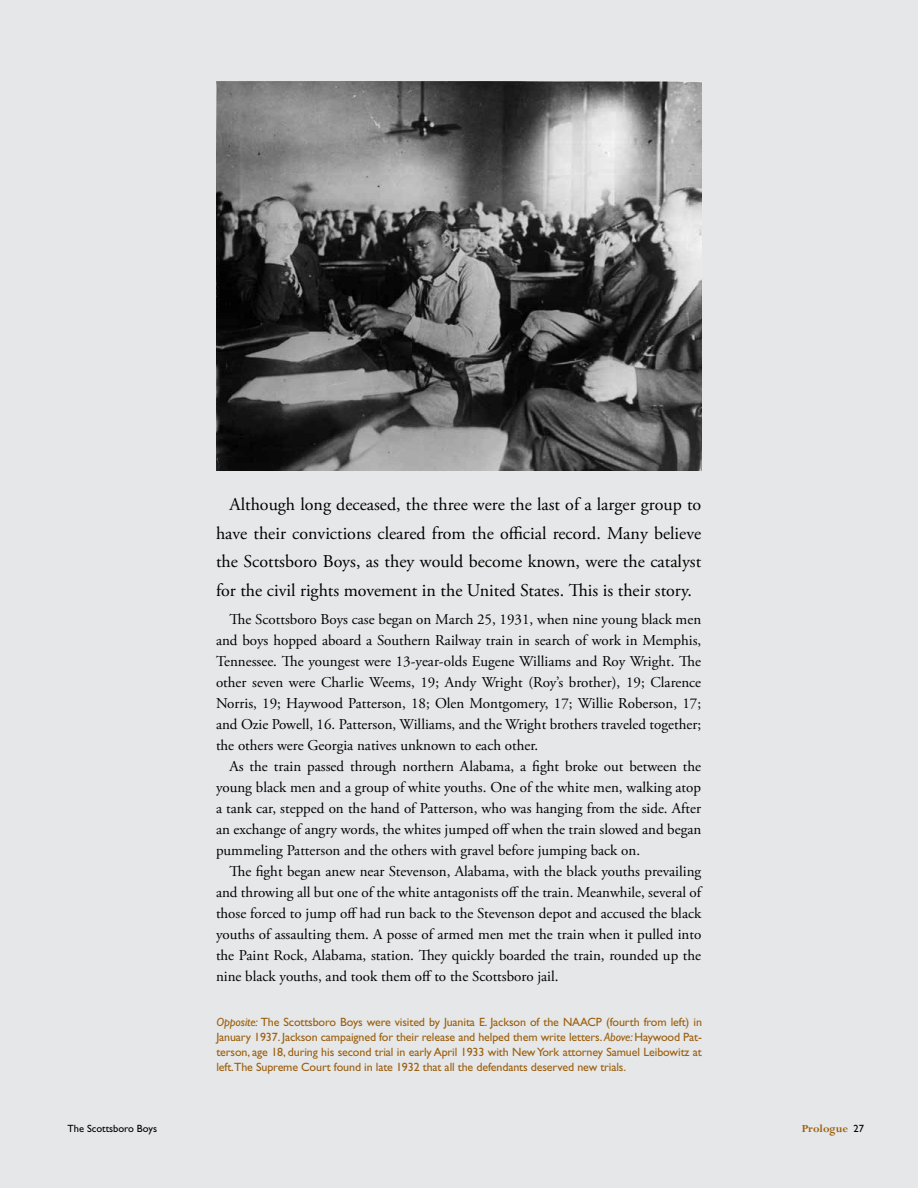
<style>
.page{position:relative;width:918px;height:1188px;background:#e6e7e8}
.page>*{position:absolute;margin:0;border:0;box-sizing:border-box;transform-origin:0 0}
.t1{font:18px/28.5px "Adobe Garamond Pro";color:#000;text-align:justify}
.t2{font:15px/21px "Adobe Garamond Pro";color:#000;text-align:justify}
.t3{font:12px/15px "Gill Sans Std";letter-spacing:-.01em;color:#9b5f0e;text-align:justify}
.t4{font:700 12px "Perpetua Std";color:#9b5f0e}
.t5{font:10.5px "Gill Sans Std";color:#000}
.s1{font-style:italic}
.s2{font-family:"Gill Sans Std";font-weight:400;font-size:10.5px;color:#000}
</style>
<div class="page">
<img style="left:216px;top:81px;width:486px;height:389px">
<p class="t1" style="left:216px;top:491px;width:487px;text-indent:14px">Although long deceased, the three were the last of a larger group to have their convictions cleared from the official record. Many believe the Scottsboro Boys, as they would become known, were the catalyst for the civil rights movement in the United States. This is their story.</p>
<p class="t2" style="left:216px;top:609px;width:487px;text-indent:14px">The Scottsboro Boys case began on March 25, 1931, when nine young black men and boys hopped aboard a Southern Railway train in search of work in Memphis, Tennessee. The youngest were 13-year-olds Eugene Williams and Roy Wright. The other seven were Charlie Weems, 19; Andy Wright (Roy’s brother), 19; Clarence Norris, 19; Haywood Patterson, 18; Olen Montgomery, 17; Willie Roberson, 17; and Ozie Powell, 16. Patterson, Williams, and the Wright brothers traveled together; the others were Georgia natives unknown to each other.</p>
<p class="t2" style="left:216px;top:756px;width:487px;text-indent:14px">As the train passed through northern Alabama, a fight broke out between the young black men and a group of white youths. One of the white men, walking atop a tank car, stepped on the hand of Patterson, who was hanging from the side. After an exchange of angry words, the whites jumped off when the train slowed and began pummeling Patterson and the others with gravel before jumping back on.</p>
<p class="t2" style="left:216px;top:861px;width:487px;text-indent:14px">The fight began anew near Stevenson, Alabama, with the black youths prevailing and throwing all but one of the white antagonists off the train. Meanwhile, several of those forced to jump off had run back to the Stevenson depot and accused the black youths of assaulting them. A posse of armed men met the train when it pulled into the Paint Rock, Alabama, station. They quickly boarded the train, rounded up the nine black youths, and took them off to the Scottsboro jail.</p>
<p class="t3" style="left:216px;top:1015px;width:487px"><span class="s1">Opposite:</span> The Scottsboro Boys were visited by Juanita E. Jackson of the NAACP (fourth from left) in January 1937. Jackson campaigned for their release and helped them write letters. <span class="s1">Above:</span> Haywood Pat&shy;terson, age 18, during his second trial in early April 1933 with New York attorney Samuel Leibowitz at left.The Supreme Court found in late 1932 that all the defendants deserved new trials.</p>
<p class="t5" style="left:68px;top:1122px;width:91px">The Scottsboro Boys</p>
<p class="t4" style="left:802px;top:1123px;width:64px">Prologue <span class="s2">27</span></p>
</div>
